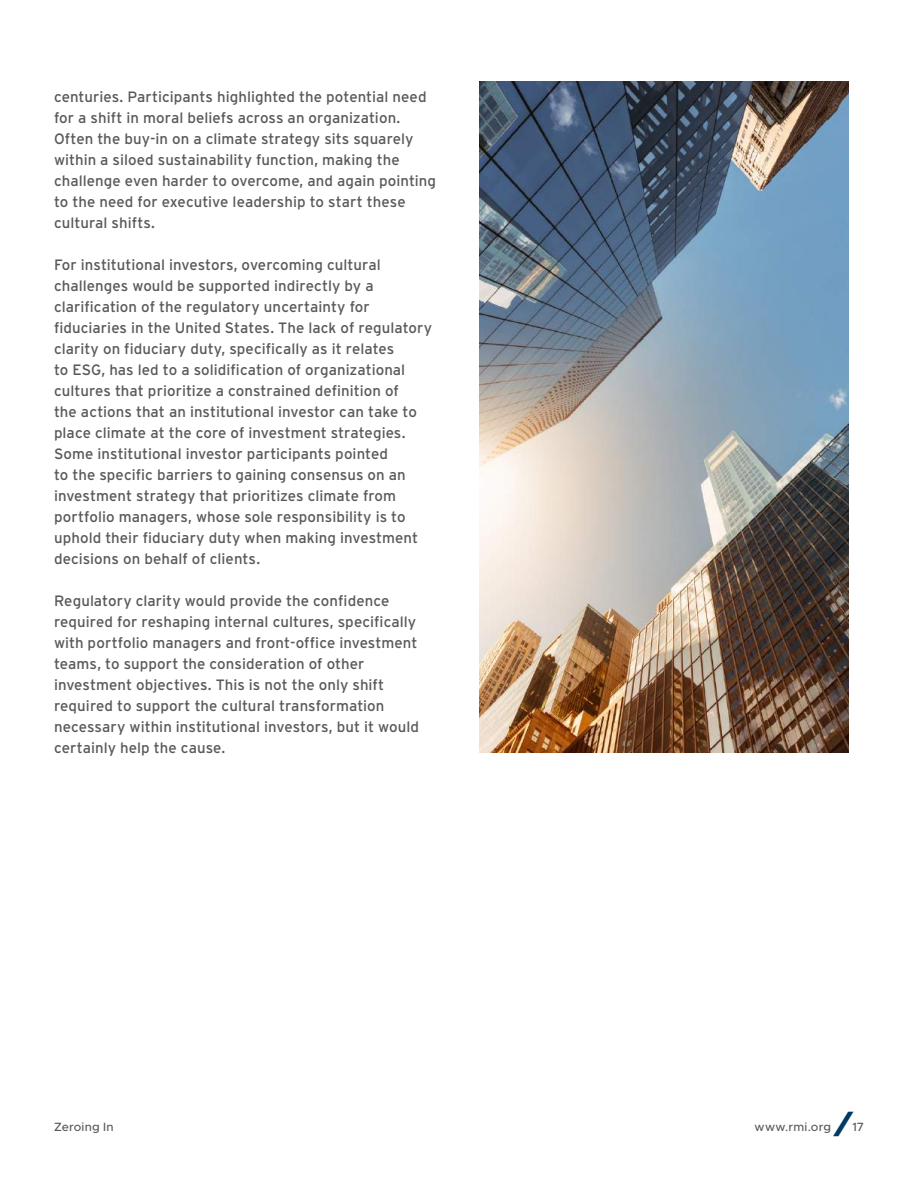
<style>
.page{position:relative;width:918px;height:1188px;background:#fff}
.page>*{position:absolute;margin:0;border:0;box-sizing:border-box;transform-origin:0 0}
.t1{font:italic 800 30px "Metropolis";color:#003b63}
.t2{font:15px/21px "Interstate";letter-spacing:.005em;color:#58595b}
.t3{font:500 12px "Metropolis";letter-spacing:.02em;color:#58595b}
</style>
<div class="page">
<img style="left:479px;top:81px;width:370px;height:672px">
<p class="t2" style="left:54px;top:86px;width:384px">centuries. Participants highlighted the potential need for a shift in moral beliefs across an organization.<br>Often the buy-in on a climate strategy sits squarely within a siloed sustainability function, making the challenge even harder to overcome, and again pointing to the need for executive leadership to start these cultural shifts.</p>
<p class="t2" style="left:54px;top:254px;width:380px">For institutional investors, overcoming cultural challenges would be supported indirectly by a clarification of the regulatory uncertainty for fiduciaries in the United States. The lack of regulatory clarity on fiduciary duty, specifically as it relates<br>to ESG, has led to a solidification of organizational cultures that prioritize a constrained definition of<br>the actions that an institutional investor can take to place climate at the core of investment strategies.<br>Some institutional investor participants pointed<br>to the specific barriers to gaining consensus on an investment strategy that prioritizes climate from portfolio managers, whose sole responsibility is to uphold their fiduciary duty when making investment decisions on behalf of clients.</p>
<p class="t2" style="left:54px;top:590px;width:367px">Regulatory clarity would provide the confidence required for reshaping internal cultures, specifically with portfolio managers and front-office investment teams, to support the consideration of other investment objectives. This is not the only shift required to support the cultural transformation necessary within institutional investors, but it would certainly help the cause.</p>
<p class="t3" style="left:54px;top:1119px;width:61px">Zeroing In</p>
<p class="t3" style="left:755px;top:1119px;width:78px">www.rmi.org</p>
<h1 class="t1" style="left:835px;top:1105px;width:23px">/</h1>
<p class="t3" style="left:852px;top:1119px;width:13px">17</p>
</div>
